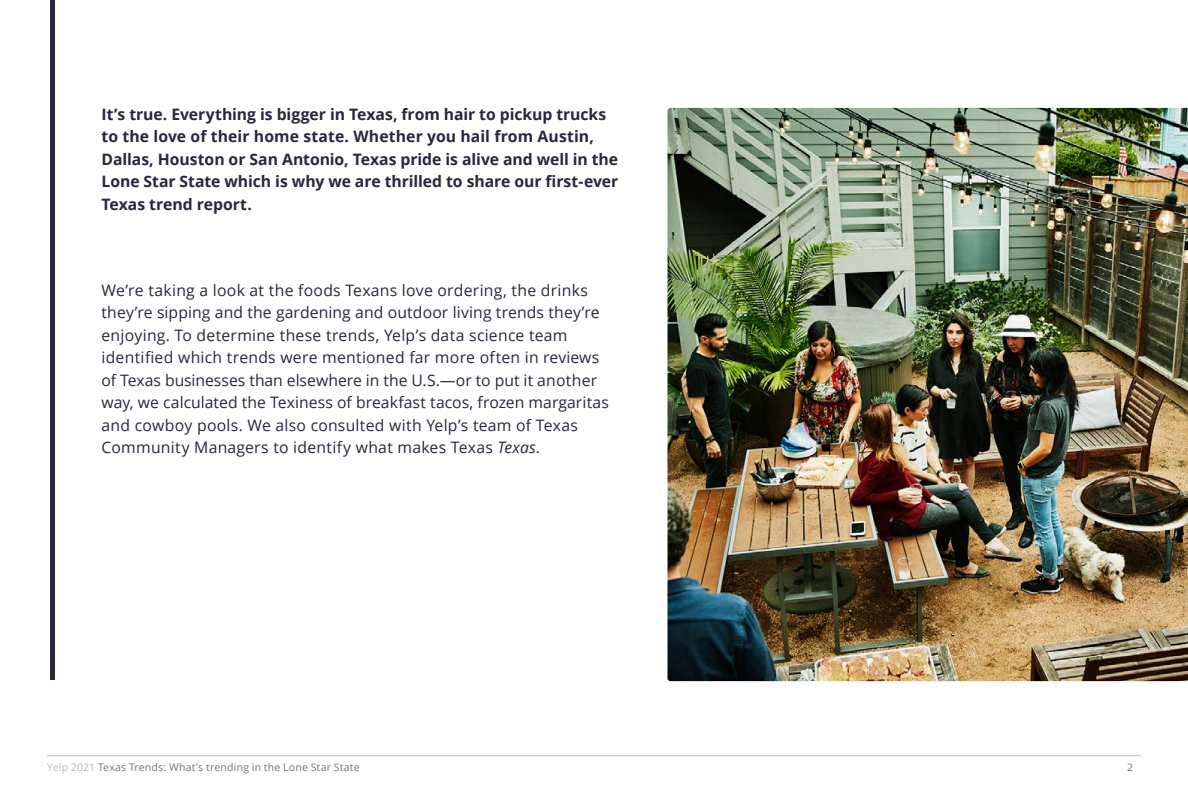
<style>
.page{position:relative;width:1188px;height:809px;background:#fff}
.page>*{position:absolute;margin:0;border:0;box-sizing:border-box;transform-origin:0 0}
.t1{font:15.75px/22.5px "Open Sans";letter-spacing:.015em;color:#2b263d}
.t2{font:700 15.75px/22.5px "Open Sans";letter-spacing:-.005em;color:#2b263d}
.t3{font:10.5px "Open Sans";letter-spacing:.02em;color:#757380}
.s1{font-style:italic}
.s2{color:#babac2}
</style>
<div class="page">
<hr style="left:47px;top:755px;width:1094px;height:1px;background:#babac2">
<div style="left:50px;top:0;width:5px;height:679px;background:#2b263d"></div>
<img style="left:668px;top:108px;width:520px;height:573px">
<p class="t2" style="left:102px;top:102px;width:518px">It’s true. Everything is bigger in Texas, from hair to pickup trucks to the love of their home state. Whether you hail from Austin, Dallas, Houston or San Antonio, Texas pride is alive and well in the Lone Star State which is why we are thrilled to share our first-ever Texas trend report.</p>
<p class="t1" style="left:102px;top:278px;width:509px">We’re taking a look at the foods Texans love ordering, the drinks they’re sipping and the gardening and outdoor living trends they’re enjoying. To determine these trends, Yelp’s data science team identified which trends were mentioned far more often in reviews of Texas businesses than elsewhere in the U.S.—or to put it another way, we calculated the Texiness of breakfast tacos, frozen margaritas and cowboy pools. We also consulted with Yelp’s team of Texas Community Managers to identify what makes Texas <span class="s1">Texas</span>.</p>
<p class="t3" style="left:47px;top:760px;width:314px"><span class="s2">Yelp 2021</span> Texas Trends: What’s trending in the Lone Star State</p>
<p class="t3" style="left:1127px;top:760px;width:8px">2</p>
</div>
